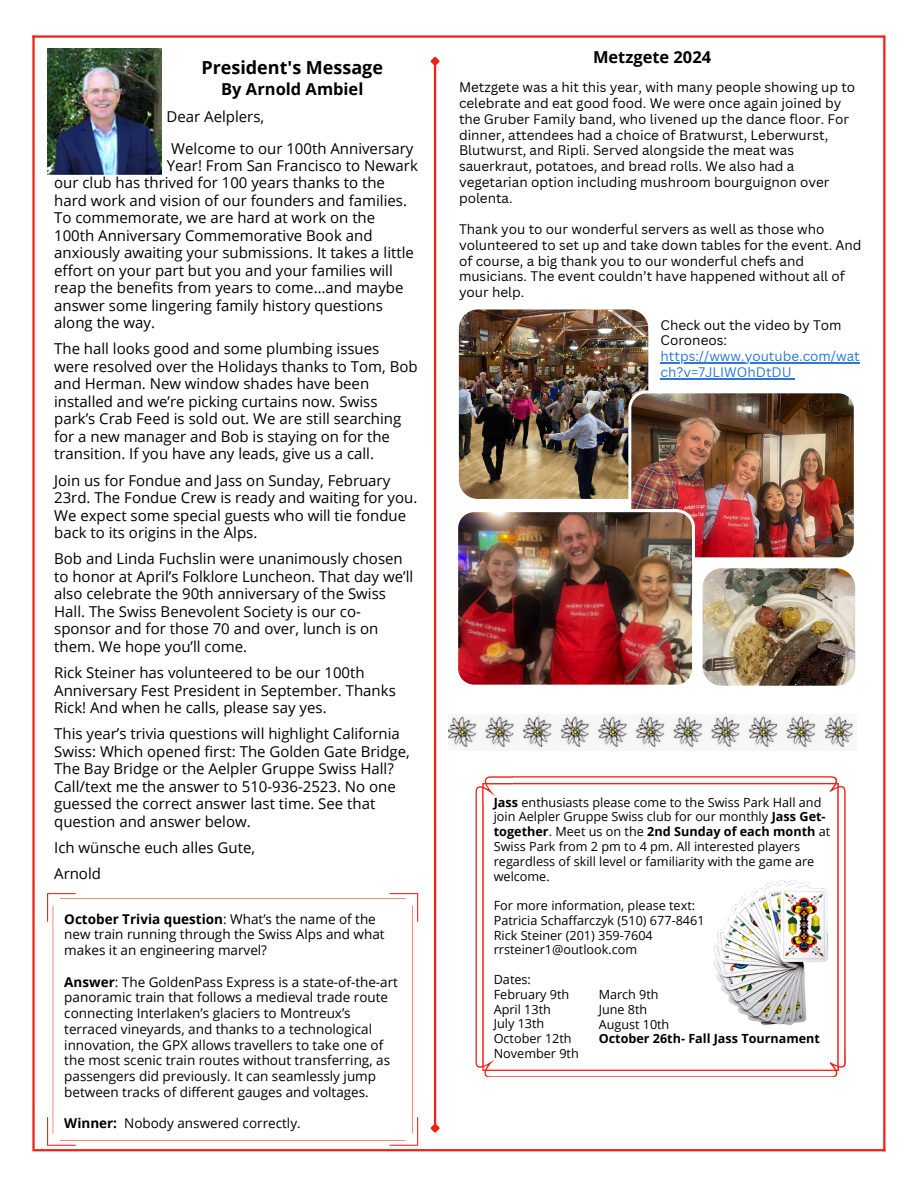
<style>
.page{position:relative;width:918px;height:1188px;background:#fff}
.page>*{position:absolute;margin:0;border:0;box-sizing:border-box;transform-origin:0 0}
.t1{font:700 18px "Open Sans";color:#000}
.t2{font:700 16.5px "Open Sans";color:#000}
.t3{font:15px/17.5px "Open Sans";color:#000}
.t4{font:13.5px/15.8px "Canva Sans";color:#000}
.t5{font:13.5px/15.8px "Open Sans";color:#000}
.t6{font:13.5px/15.8px "Canva Sans";color:#2b77dd}
.t7{font:12.6px/14.7px "Open Sans";color:#000}
.t8{font:700 12.6px "Open Sans";color:#000}
.s1{font-weight:700}
</style>
<div class="page">
<hr style="left:32px;top:35px;width:852px;height:3px;background:#ef2117">
<hr style="left:32px;top:1149px;width:853px;height:2px;background:#ef2117">
<hr style="left:32px;top:35px;width:3px;height:1114px;background:#ef2117">
<hr style="left:883px;top:35px;width:2px;height:1116px;background:#ef2117">
<img style="left:47px;top:48px;width:115px;height:126px">
<hr style="left:434px;top:64px;width:2px;height:1061px;background:#ef2117">
<svg style="left:430px;top:56px;width:10px;height:12px"></svg>
<svg style="left:430px;top:1122px;width:10px;height:11px"></svg>
<svg style="left:47px;top:893px;width:371px;height:253px"></svg>
<img style="left:449px;top:715px;width:405px;height:34px">
<img style="left:459px;top:309px;width:189px;height:81px">
<img style="left:458px;top:390px;width:398px;height:296px">
<hr style="left:661px;top:362px;width:199px;height:1px;background:#2b77dd">
<hr style="left:661px;top:378px;width:131px;height:1px;background:#2b77dd">
<svg style="left:476px;top:776px;width:370px;height:301px"></svg>
<img style="left:714px;top:876px;width:115px;height:153px">
<h2 class="t1" style="left:201px;top:55px;width:183px">President's Message</h2>
<h2 class="t2" style="left:221px;top:78px;width:144px">By Arnold Ambiel</h2>
<h2 class="t3" style="left:166px;top:107px;width:99px">Dear Aelplers,</h2>
<h2 class="t3" style="left:167px;top:140px;width:253px;line-height:16.8px;text-align:center">Welcome to our 100th Anniversary<br>Year! From San Francisco to Newark</h2>
<h2 class="t3" style="left:54px;top:174px;width:361px">our club has thrived for 100 years thanks to the hard work and vision of our founders and families.<br>To commemorate, we are hard at work on the 100th Anniversary Commemorative Book and anxiously awaiting your submissions. It takes a little effort on your part but you and your families will reap the benefits from years to come…and maybe answer some lingering family history questions along the way.</h2>
<h2 class="t3" style="left:54px;top:340px;width:365px">The hall looks good and some plumbing issues were resolved over the Holidays thanks to Tom, Bob and Herman. New window shades have been installed and we’re picking curtains now. Swiss park’s Crab Feed is sold out. We are still searching for a new manager and Bob is staying on for the transition. If you have any leads, give us a call.</h2>
<h2 class="t3" style="left:54px;top:471px;width:365px">Join us for Fondue and Jass on Sunday, February 23rd. The Fondue Crew is ready and waiting for you.<br>We expect some special guests who will tie fondue back to its origins in the Alps.</h2>
<h2 class="t3" style="left:54px;top:550px;width:361px">Bob and Linda Fuchslin were unanimously chosen to honor at April’s Folklore Luncheon. That day we’ll also celebrate the 90th anniversary of the Swiss Hall. The Swiss Benevolent Society is our co&shy;sponsor and for those 70 and over, lunch is on them. We hope you’ll come.</h2>
<p class="t3" style="left:54px;top:664px;width:343px">Rick Steiner has volunteered to be our 100th<br>Anniversary Fest President in September. Thanks<br>Rick! And when he calls, please say yes.</p>
<h1 class="t3" style="left:54px;top:725px;width:357px">This year’s trivia questions will highlight California Swiss: Which opened first: The Golden Gate Bridge, The Bay Bridge or the Aelpler Gruppe Swiss Hall?<br>Call/text me the answer to 510-936-2523. No one guessed the correct answer last time. See that question and answer below.</h1>
<h2 class="t3" style="left:54px;top:839px;width:202px">Ich wünsche euch alles Gute,</h2>
<h2 class="t3" style="left:54px;top:865px;width:48px">Arnold</h2>
<p class="t5" style="left:64px;top:911px;width:322px"><span class="s1">October Trivia question</span>: What’s the name of the new train running through the Swiss Alps and what makes it an engineering marvel?</p>
<h1 class="t5" style="left:64px;top:974px;width:335px"><span class="s1">Answer</span>: The GoldenPass Express is a state-of-the-art panoramic train that follows a medieval trade route connecting Interlaken’s glaciers to Montreux’s terraced vineyards, and thanks to a technological innovation, the GPX allows travellers to take one of the most scenic train routes without transferring, as passengers did previously. It can seamlessly jump between tracks of different gauges and voltages.</h1>
<h1 class="t5" style="left:64px;top:1115px;width:238px"><span class="s1">Winner:</span> Nobody answered correctly.</h1>
<h2 class="t2" style="left:593px;top:45px;width:120px">Metzgete 2024</h2>
<h2 class="t4" style="left:459px;top:79px;width:398px">Metzgete was a hit this year, with many people showing up to celebrate and eat good food. We were once again joined by the Gruber Family band, who livened up the dance floor. For dinner, attendees had a choice of Bratwurst, Leberwurst, Blutwurst, and Ripli. Served alongside the meat was sauerkraut, potatoes, and bread rolls. We also had a vegetarian option including mushroom bourguignon over polenta.</h2>
<h2 class="t4" style="left:459px;top:221px;width:404px">Thank you to our wonderful servers as well as those who volunteered to set up and take down tables for the event. And of course, a big thank you to our wonderful chefs and musicians. The event couldn’t have happened without all of your help.</h2>
<h2 class="t4" style="left:661px;top:317px;width:183px">Check out the video by Tom<br>Coroneos:</h2>
<h2 class="t6" style="left:661px;top:348px;width:201px">https://www.youtube.com/wat ch?v=7JLIWOhDtDU</h2>
<p class="t7" style="left:494px;top:794px;width:338px"><span class="s1">Jass</span> enthusiasts please come to the Swiss Park Hall and join Aelpler Gruppe Swiss club for our monthly <span class="s1">Jass Get&shy;together</span>. Meet us on the <span class="s1">2nd Sunday of each month</span> at Swiss Park from 2 pm to 4 pm. All interested players regardless of skill level or familiarity with the game are welcome.</p>
<h2 class="t7" style="left:494px;top:898px;width:203px">For more information, please text:</h2>
<p class="t7" style="left:494px;top:913px;width:212px">Patricia Schaffarczyk (510) 677-8461</p>
<p class="t7" style="left:494px;top:927px;width:161px">Rick Steiner (201) 359-7604</p>
<p class="t7" style="left:494px;top:942px;width:145px">rrsteiner1@outlook.com</p>
<p class="t7" style="left:494px;top:972px;width:39px">Dates:</p>
<p class="t7" style="left:494px;top:987px;width:77px">February 9th</p>
<p class="t7" style="left:494px;top:1001px;width:59px">April 13th</p>
<p class="t7" style="left:494px;top:1016px;width:52px">July 13th</p>
<p class="t7" style="left:494px;top:1031px;width:79px">October 12th</p>
<p class="t7" style="left:494px;top:1046px;width:87px">November 9th</p>
<p class="t7" style="left:599px;top:987px;width:61px">March 9th</p>
<p class="t7" style="left:599px;top:1002px;width:50px">June 8th</p>
<p class="t7" style="left:599px;top:1016px;width:72px">August 10th</p>
<p class="t8" style="left:599px;top:1030px;width:223px">October 26th- Fall Jass Tournament</p>
</div>
